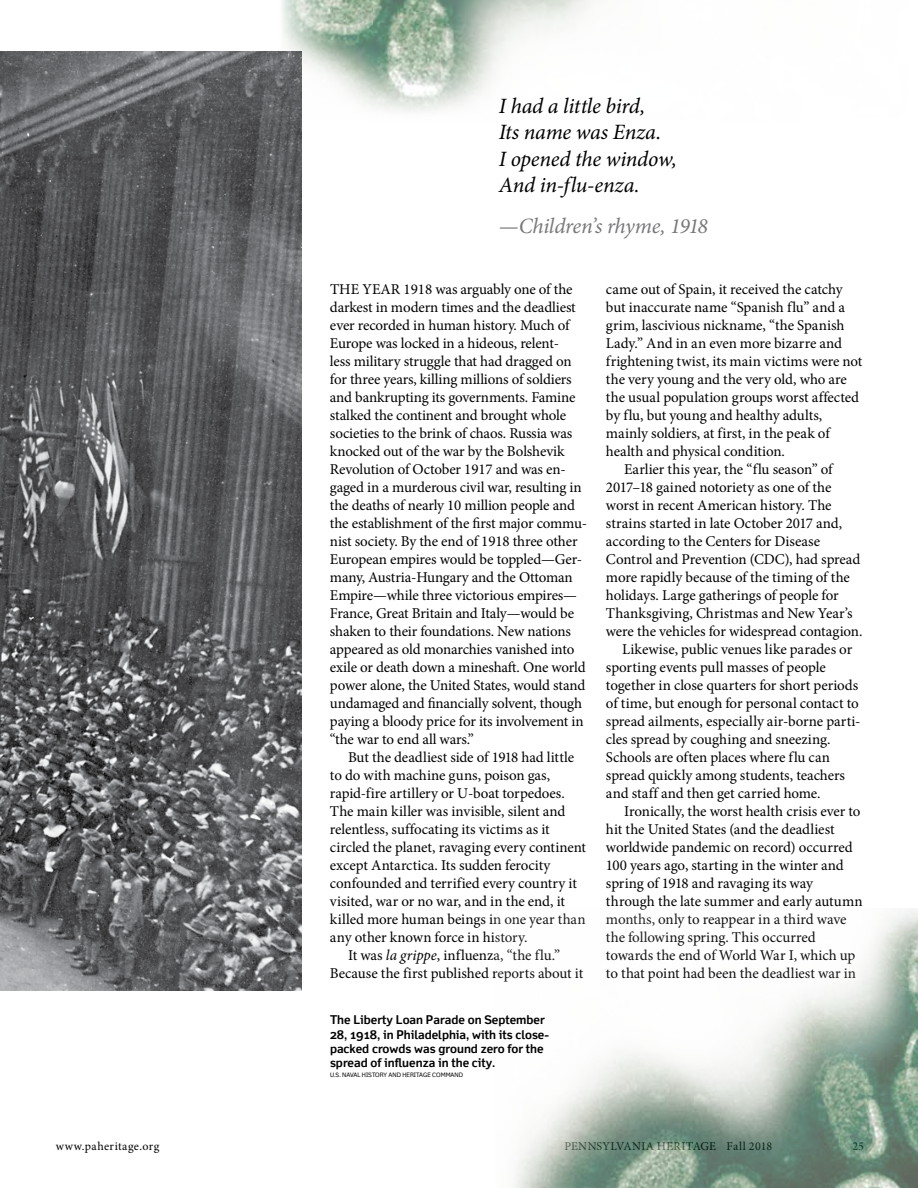
<style>
.page{position:relative;width:918px;height:1188px;background:#fff}
.page>*{position:absolute;margin:0;border:0;box-sizing:border-box;transform-origin:0 0}
.t1{font:italic 21.9px/26.2px "Minion Pro";letter-spacing:-.01em;color:#000}
.t2{font:italic 21.9px "Minion Pro";letter-spacing:-.015em;color:#77787b}
.t3{font:15px/18px "Minion Pro";letter-spacing:-.01em;color:#000}
.t4{font:700 12px/14.4px "Felbridge";color:#000}
.t5{font:12px "Minion Pro";letter-spacing:.025em;color:#000}
.t6{font:6px "Felbridge";color:#000}
.s1{font-style:italic}
</style>
<div class="page">
<img style="left:280px;top:0;width:310px;height:121px">
<img style="left:0;top:52px;width:301px;height:938px">
<img style="left:514px;top:908px;width:404px;height:280px">
<h1 class="t1" style="left:499px;top:93px;width:180px">I had a little bird,<br>Its name was Enza.<br>I opened the window,<br>And in-flu-enza.</h1>
<h1 class="t2" style="left:499px;top:211px;width:211px">—Children’s rhyme, 1918</h1>
<p class="t3" style="left:330px;top:281px;width:259px">THE YEAR 1918 was arguably one of the darkest in modern times and the deadliest ever recorded in human history. Much of Europe was locked in a hideous, relent-<br>less military struggle that had dragged on for three years, killing millions of soldiers and bankrupting its governments. Famine stalked the continent and brought whole societies to the brink of chaos. Russia was knocked out of the war by the Bolshevik Revolution of October 1917 and was en&shy;gaged in a murderous civil war, resulting in the deaths of nearly 10 million people and the establishment of the first major commu&shy;nist society. By the end of 1918 three other European empires would be toppled—Ger&shy;many, Austria-Hungary and the Ottoman Empire—while three victorious empires— France, Great Britain and Italy—would be shaken to their foundations. New nations appeared as old monarchies vanished into exile or death down a mineshaft. One world power alone, the United States, would stand undamaged and financially solvent, though paying a bloody price for its involvement in “the war to end all wars.”</p>
<p class="t3" style="left:348px;top:749px;width:228px">But the deadliest side of 1918 had little</p>
<p class="t3" style="left:330px;top:767px;width:222px">to do with machine guns, poison gas,</p>
<p class="t3" style="left:330px;top:785px;width:236px">rapid-fire artillery or U-boat torpedoes.</p>
<p class="t3" style="left:330px;top:803px;width:237px">The main killer was invisible, silent and</p>
<p class="t3" style="left:330px;top:821px;width:221px">relentless, suffocating its victims as it</p>
<p class="t3" style="left:330px;top:839px;width:258px">circled the planet, ravaging every continent</p>
<p class="t3" style="left:330px;top:857px;width:222px">except Antarctica. Its sudden ferocity</p>
<p class="t3" style="left:330px;top:875px;width:248px">confounded and terrified every country it</p>
<p class="t3" style="left:330px;top:893px;width:237px">visited, war or no war, and in the end, it</p>
<p class="t3" style="left:330px;top:911px;width:257px">killed more human beings in one year than</p>
<p class="t3" style="left:330px;top:929px;width:199px">any other known force in history.</p>
<p class="t3" style="left:348px;top:947px;width:214px">It was <span class="s1">la grippe</span>, influenza, “the flu.”</p>
<p class="t3" style="left:330px;top:965px;width:255px">Because the first published reports about it</p>
<p class="t4" style="left:330px;top:1013px;width:221px">The Liberty Loan Parade on September 28, 1918, in Philadelphia, with its close&shy;packed crowds was ground zero for the spread of influenza in the city.</p>
<p class="t6" style="left:330px;top:1071px;width:135px">U.S. NAVAL HISTORY AND HERITAGE COMMAND</p>
<p class="t3" style="left:606px;top:281px;width:238px">came out of Spain, it received the catchy</p>
<p class="t3" style="left:606px;top:299px;width:241px">but inaccurate name “Spanish flu” and a</p>
<p class="t3" style="left:606px;top:317px;width:240px">grim, lascivious nickname, “the Spanish</p>
<p class="t3" style="left:606px;top:335px;width:238px">Lady.” And in an even more bizarre and</p>
<p class="t3" style="left:606px;top:353px;width:258px">frightening twist, its main victims were not</p>
<p class="t3" style="left:606px;top:371px;width:243px">the very young and the very old, who are</p>
<p class="t3" style="left:606px;top:389px;width:255px">the usual population groups worst affected</p>
<p class="t3" style="left:606px;top:407px;width:218px">by flu, but young and healthy adults,</p>
<p class="t3" style="left:606px;top:425px;width:225px">mainly soldiers, at first, in the peak of</p>
<p class="t3" style="left:606px;top:443px;width:180px">health and physical condition.</p>
<p class="t3" style="left:624px;top:461px;width:210px">Earlier this year, the “flu season” of</p>
<p class="t3" style="left:606px;top:479px;width:227px">2017–18 gained notoriety as one of the</p>
<p class="t3" style="left:606px;top:497px;width:227px">worst in recent American history. The</p>
<p class="t3" style="left:606px;top:515px;width:238px">strains started in late October 2017 and,</p>
<p class="t3" style="left:606px;top:533px;width:216px">according to the Centers for Disease</p>
<p class="t3" style="left:606px;top:551px;width:256px">Control and Prevention (CDC), had spread</p>
<p class="t3" style="left:606px;top:569px;width:245px">more rapidly because of the timing of the</p>
<p class="t3" style="left:606px;top:587px;width:234px">holidays. Large gatherings of people for</p>
<p class="t3" style="left:606px;top:605px;width:248px">Thanksgiving, Christmas and New Year’s</p>
<p class="t3" style="left:606px;top:623px;width:258px">were the vehicles for widespread contagion.</p>
<p class="t3" style="left:622px;top:641px;width:231px">Likewise, public venues like parades or</p>
<p class="t3" style="left:606px;top:659px;width:221px">sporting events pull masses of people</p>
<p class="t3" style="left:606px;top:677px;width:254px">together in close quarters for short periods</p>
<p class="t3" style="left:606px;top:695px;width:254px">of time, but enough for personal contact to</p>
<p class="t3" style="left:606px;top:713px;width:256px">spread ailments, especially air-borne parti-</p>
<p class="t3" style="left:606px;top:731px;width:226px">cles spread by coughing and sneezing.</p>
<p class="t3" style="left:606px;top:749px;width:226px">Schools are often places where flu can</p>
<p class="t3" style="left:606px;top:767px;width:241px">spread quickly among students, teachers</p>
<p class="t3" style="left:606px;top:785px;width:216px">and staff and then get carried home.</p>
<p class="t3" style="left:624px;top:803px;width:238px">Ironically, the worst health crisis ever to</p>
<p class="t3" style="left:606px;top:821px;width:230px">hit the United States (and the deadliest</p>
<p class="t3" style="left:606px;top:839px;width:248px">worldwide pandemic on record) occurred</p>
<p class="t3" style="left:606px;top:857px;width:239px">100 years ago, starting in the winter and</p>
<p class="t3" style="left:606px;top:875px;width:209px">spring of 1918 and ravaging its way</p>
<p class="t3" style="left:606px;top:893px;width:258px">through the late summer and early autumn</p>
<p class="t3" style="left:606px;top:911px;width:242px">months, only to reappear in a third wave</p>
<p class="t3" style="left:606px;top:929px;width:211px">the following spring. This occurred</p>
<p class="t3" style="left:606px;top:947px;width:251px">towards the end of World War I, which up</p>
<p class="t3" style="left:606px;top:965px;width:252px">to that point had been the deadliest war in</p>
<p class="t5" style="left:56px;top:1138px;width:105px">www.paheritage.org</p>
<p class="t5" style="left:565px;top:1138px;width:209px">PENNSYLVANIA HERITAGE Fall 2018</p>
<p class="t5" style="left:852px;top:1138px;width:13px">25</p>
</div>
